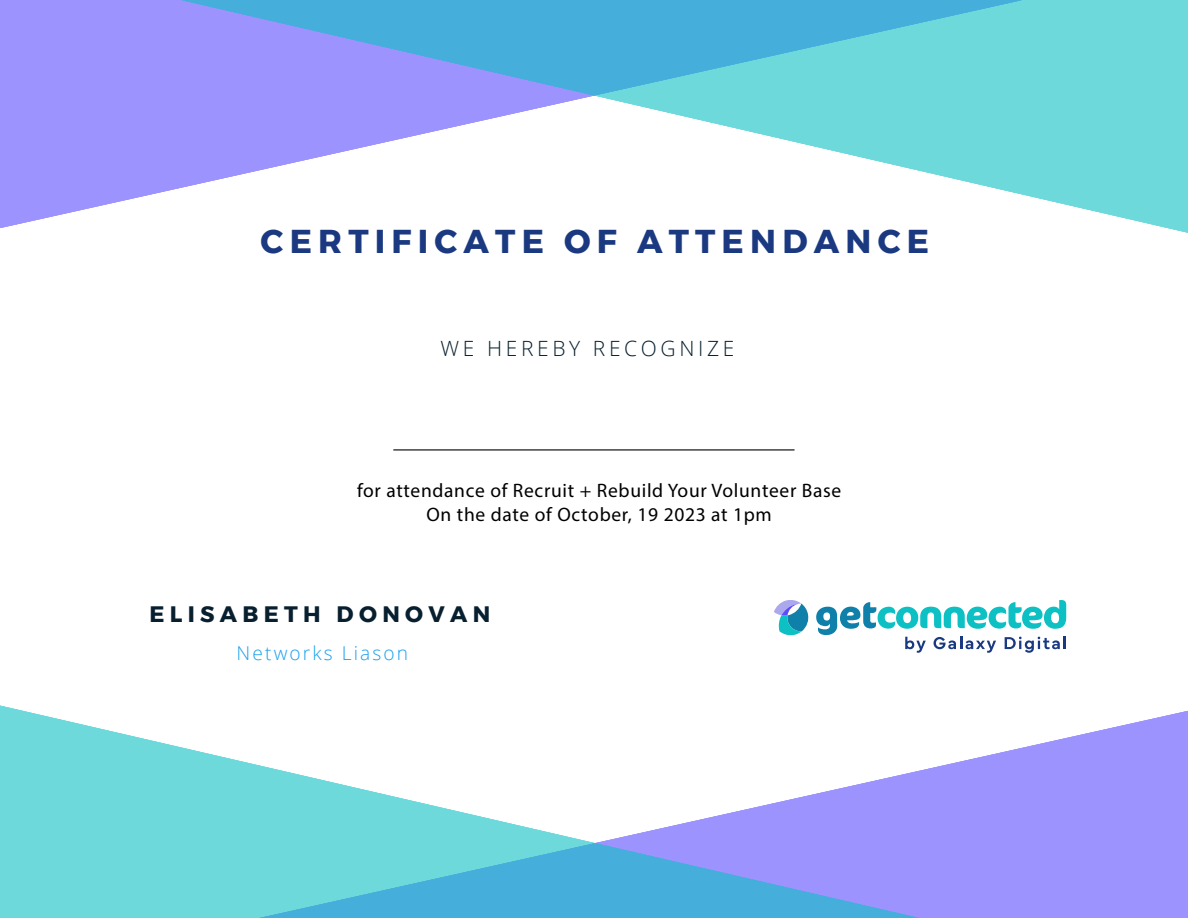
<style>
.page{position:relative;width:1188px;height:918px;background:#fff}
.page>*{position:absolute;margin:0;border:0;box-sizing:border-box;transform-origin:0 0}
.t1{font:700 33px "Montserrat";letter-spacing:.19em;color:#1a3981}
.t2{font:700 22.35px "Montserrat";letter-spacing:.24em;color:#071f2e}
.t3{font:300 21px "Open Sans";letter-spacing:.175em;color:#071f2e}
.t4{font:19.5px/23.4px "Myriad Pro";letter-spacing:.035em;color:#000;text-align:center}
.t5{font:300 19.2px "Open Sans";letter-spacing:.11em;color:#1ba0ee}
</style>
<div class="page">
<svg style="left:0;top:0;width:182px;height:228px;background:#a49cff"></svg>
<svg style="left:182px;top:0;width:1006px;height:233px"></svg>
<svg style="left:920px;top:711px;width:268px;height:207px;background:#aaa2ff"></svg>
<svg style="left:0;top:706px;width:920px;height:212px"></svg>
<hr style="left:394px;top:449px;width:400px;height:1px;background:#000">
<svg style="left:816px;top:600px;width:250px;height:53px"></svg>
<svg style="left:774px;top:600px;width:34px;height:35px"></svg>
<h1 class="t1" style="left:261px;top:214px;width:670px">CERTIFICATE OF ATTENDANCE</h1>
<p class="t3" style="left:440px;top:334px;width:295px">WE HEREBY RECOGNIZE</p>
<p class="t4" style="left:357px;top:479px;width:486px">for attendance of Recruit + Rebuild Your Volunteer Base<br>On the date of October, 19 2023 at 1pm</p>
<p class="t2" style="left:150px;top:597px;width:342px">ELISABETH DONOVAN</p>
<p class="t5" style="left:237px;top:640px;width:173px">Networks Liason</p>
</div>
